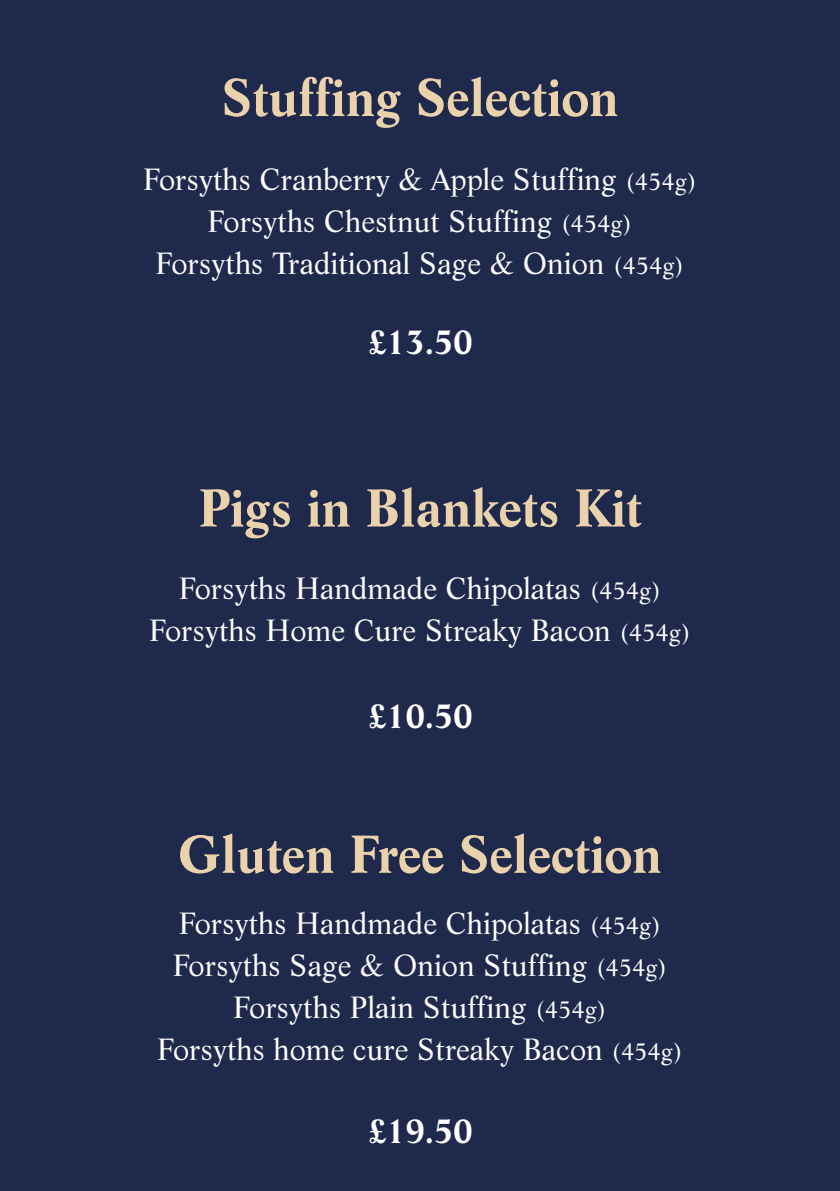
<style>
.page{position:relative;width:840px;height:1191px;background:#fff}
.page>*{position:absolute;margin:0;border:0;box-sizing:border-box;transform-origin:0 0}
.t1{font:700 52px "Life BT";letter-spacing:-.015em;color:#e9d2ac}
.t2{font:700 34px "Life BT";letter-spacing:-.015em;color:#fff}
.t3{font:30px/42px "Life BT";color:#fff;text-align:center}
.s1{font-size:24px}
</style>
<div class="page">
<div style="left:0;top:0;width:839px;height:1191px;background:#1f294c"></div>
<p class="t1" style="left:221px;top:61px;width:399px">Stuffing Selection</p>
<p class="t3" style="left:143px;top:157px;width:555px">Forsyths Cranberry &amp; Apple Stuffing <span class="s1">(454g)<br></span>Forsyths Chestnut Stuffing <span class="s1">(454g)<br></span>Forsyths Traditional Sage &amp; Onion <span class="s1">(454g)</span></p>
<p class="t2" style="left:367px;top:318px;width:107px">£13.50</p>
<p class="t1" style="left:198px;top:472px;width:445px">Pigs in Blankets Kit</p>
<p class="t3" style="left:149px;top:566px;width:543px">Forsyths Handmade Chipolatas <span class="s1">(454g)<br></span>Forsyths Home Cure Streaky Bacon <span class="s1">(454g)</span></p>
<p class="t2" style="left:367px;top:692px;width:107px">£10.50</p>
<p class="t1" style="left:178px;top:818px;width:485px">Gluten Free Selection</p>
<p class="t3" style="left:157px;top:901px;width:527px">Forsyths Handmade Chipolatas <span class="s1">(454g)<br></span>Forsyths Sage &amp; Onion Stuffing <span class="s1">(454g)<br></span>Forsyths Plain Stuffing <span class="s1">(454g)<br></span>Forsyths home cure Streaky Bacon <span class="s1">(454g)</span></p>
<p class="t2" style="left:367px;top:1107px;width:107px">£19.50</p>
</div>
